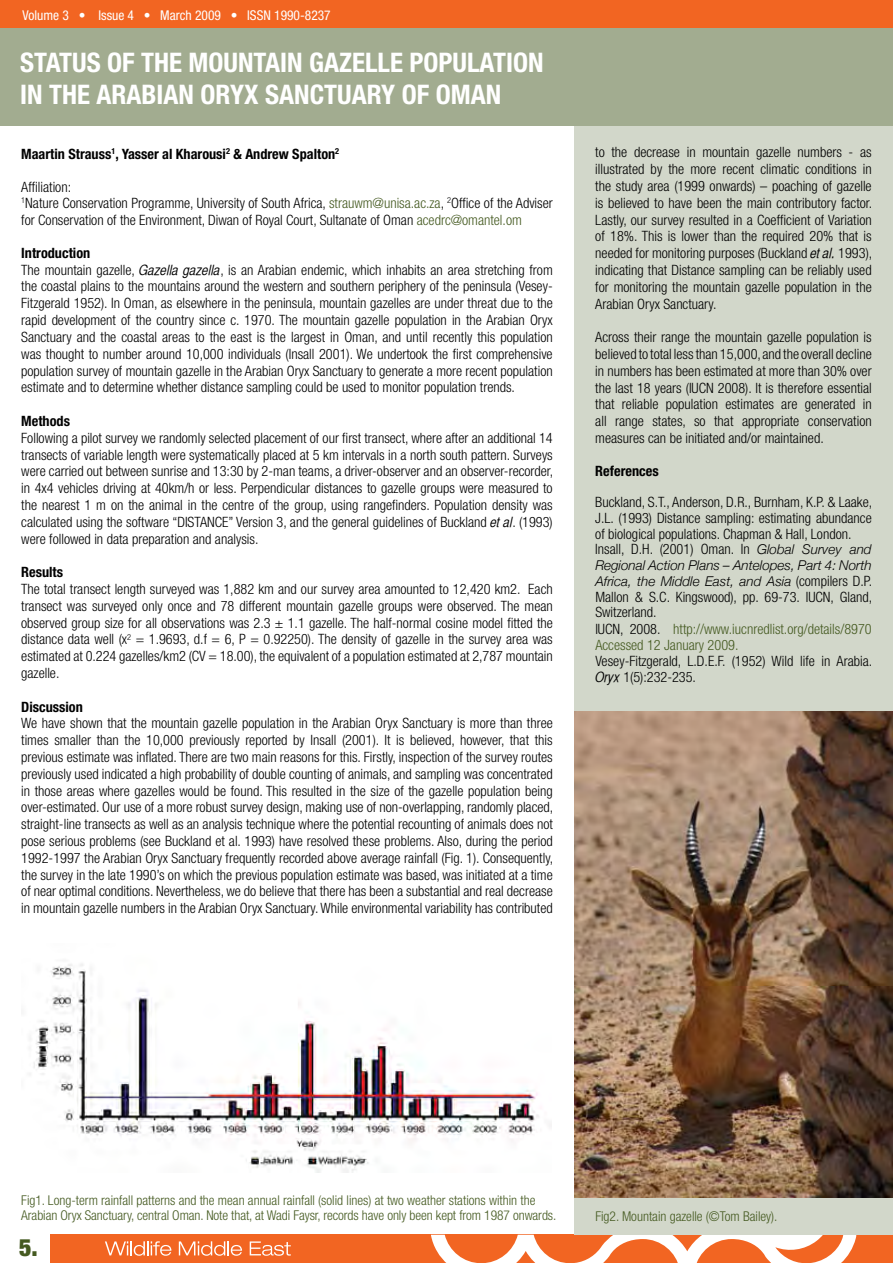
<style>
.page{position:relative;width:893px;height:1263px;background:#fff}
.page>*{position:absolute;margin:0;border:0;box-sizing:border-box;transform-origin:0 0}
.t1{font:700 condensed 27px/32.4px "Helvetica Neue";color:#fff}
.t2{font:900 condensed 24px "Helvetica Neue";color:#455a21}
.t3{font:300 condensed 14.25px/16.8px "Helvetica Neue";color:#000;text-align:justify}
.t4{font:700 condensed 14.25px "Helvetica Neue";color:#000}
.t5{font:300 condensed 13.5px/15.8px "Helvetica Neue";color:#455a21}
.t6{font:italic 300 13.5px/15.8px "Helvetica Neue";color:#000}
.t7{font:condensed 13.5px "Helvetica Neue";color:#fff}
.s1{color:#455a21}
.s2{font-weight:700}
.s3{font-family:"Helvetica CY Oblique";font-weight:400;font-stretch:normal}
.s4{font-style:italic;font-stretch:normal;font-size:13.5px}
.s5{font-style:normal;font-stretch:condensed;font-size:14.25px}
</style>
<div class="page">
<div style="left:51px;top:1235px;width:842px;height:28px;background:#f26522"></div>
<svg style="left:105px;top:1241px;width:66px;height:15px"></svg>
<svg style="left:179px;top:1241px;width:63px;height:15px"></svg>
<svg style="left:250px;top:1241px;width:41px;height:15px"></svg>
<svg style="left:431px;top:1235px;width:425px;height:28px"></svg>
<div style="left:0;top:20px;width:893px;height:106px;background:#a2ac90"></div>
<div style="left:0;top:0;width:893px;height:28px;background:#f26522"></div>
<div style="left:574px;top:126px;width:319px;height:1108px;background:#d2d7ca"></div>
<img style="left:574px;top:711px;width:319px;height:487px">
<img style="left:30px;top:964px;width:521px;height:208px">
<p class="t7" style="left:23px;top:7px;width:310px">Volume 3 • Issue 4 • March 2009 • ISSN 1990-8237</p>
<h1 class="t1" style="left:20px;top:46px;width:525px">STATUS OF THE MOUNTAIN GAZELLE POPULATION<br>IN THE ARABIAN ORYX SANCTUARY OF OMAN</h1>
<p class="t4" style="left:21px;top:145px;width:320px">Maartin Strauss<sup>1</sup>, Yasser al Kharousi<sup>2</sup> &amp; Andrew Spalton<sup>2</sup></p>
<p class="t3" style="left:21px;top:178px;width:533px;text-align:left">Affiliation:<br><sup>1</sup>Nature Conservation Programme, University of South Africa, <span class="s1">strauwm@unisa.ac.za</span>, <sup>2</sup>Office of the Adviser for Conservation of the Environment, Diwan of Royal Court, Sultanate of Oman <span class="s1">acedrc@omantel.om</span></p>
<p class="t3" style="left:21px;top:244px;width:533px;text-align:left"><span class="s2">Introduction<br></span>The mountain gazelle, <span class="s3">Gazella gazella</span>, is an Arabian endemic, which inhabits an area stretching from the coastal plains to the mountains around the western and southern periphery of the peninsula (Vesey-Fitzgerald 1952). In Oman, as elsewhere in the peninsula, mountain gazelles are under threat due to the rapid development of the country since c. 1970. The mountain gazelle population in the Arabian Oryx Sanctuary and the coastal areas to the east is the largest in Oman, and until recently this population was thought to number around 10,000 individuals (Insall 2001). We undertook the first comprehensive population survey of mountain gazelle in the Arabian Oryx Sanctuary to generate a more recent population estimate and to determine whether distance sampling could be used to monitor population trends.</p>
<p class="t4" style="left:21px;top:412px;width:50px">Methods</p>
<p class="t3" style="left:21px;top:429px;width:534px">Following a pilot survey we randomly selected placement of our first transect, where after an additional 14 transects of variable length were systematically placed at 5 km intervals in a north south pattern. Surveys were carried out between sunrise and 13:30 by 2-man teams, a driver-observer and an observer-recorder, in 4x4 vehicles driving at 40km/h or less. Perpendicular distances to gazelle groups were measured to the nearest 1 m on the animal in the centre of the group, using rangefinders. Population density was calculated using the software “DISTANCE” Version 3, and the general guidelines of Buckland <span class="s3">et al</span>. (1993) were followed in data preparation and analysis.</p>
<p class="t4" style="left:21px;top:563px;width:43px">Results</p>
<p class="t3" style="left:21px;top:580px;width:533px">The total transect length surveyed was 1,882 km and our survey area amounted to 12,420 km2. Each transect was surveyed only once and 78 different mountain gazelle groups were observed. The mean observed group size for all observations was 2.3 ± 1.1 gazelle. The half-normal cosine model fitted the distance data well (x<sup>2</sup> = 1.9693, d.f = 6, P = 0.92250). The density of gazelle in the survey area was estimated at 0.224 gazelles/km2 (CV = 18.00), the equivalent of a population estimated at 2,787 mountain gazelle.</p>
<p class="t4" style="left:21px;top:698px;width:63px">Discussion</p>
<p class="t3" style="left:21px;top:715px;width:534px">We have shown that the mountain gazelle population in the Arabian Oryx Sanctuary is more than three times smaller than the 10,000 previously reported by Insall (2001). It is believed, however, that this previous estimate was inflated. There are two main reasons for this. Firstly, inspection of the survey routes previously used indicated a high probability of double counting of animals, and sampling was concentrated in those areas where gazelles would be found. This resulted in the size of the gazelle population being over-estimated. Our use of a more robust survey design, making use of non-overlapping, randomly placed, straight-line transects as well as an analysis technique where the potential recounting of animals does not pose serious problems (see Buckland et al. 1993) have resolved these problems. Also, during the period 1992-1997 the Arabian Oryx Sanctuary frequently recorded above average rainfall (Fig. 1). Consequently, the survey in the late 1990’s on which the previous population estimate was based, was initiated at a time of near optimal conditions. Nevertheless, we do believe that there has been a substantial and real decrease in mountain gazelle numbers in the Arabian Oryx Sanctuary. While environmental variability has contributed</p>
<p class="t3" style="left:595px;top:144px;width:278px">to the decrease in mountain gazelle numbers - as illustrated by the more recent climatic conditions in the study area (1999 onwards) – poaching of gazelle is believed to have been the main contributory factor.<br>Lastly, our survey resulted in a Coefficient of Variation of 18%. This is lower than the required 20% that is needed for monitoring purposes (Buckland <span class="s3">et al.</span> 1993), indicating that Distance sampling can be reliably used for monitoring the mountain gazelle population in the Arabian Oryx Sanctuary.</p>
<p class="t3" style="left:595px;top:329px;width:278px">Across their range the mountain gazelle population is believed to total less than 15,000, and the overall decline in numbers has been estimated at more than 30% over the last 18 years (IUCN 2008). It is therefore essential that reliable population estimates are generated in all range states, so that appropriate conservation measures can be initiated and/or maintained.</p>
<p class="t4" style="left:595px;top:462px;width:65px">References</p>
<p class="t3" style="left:595px;top:494px;width:278px;line-height:15.8px;text-align:left">Buckland, S.T., Anderson, D.R., Burnham, K.P. &amp; Laake, J.L. (1993) Distance sampling: estimating abundance of biological populations. Chapman &amp; Hall, London.<br>Insall, D.H. (2001) Oman. In <span class="s4">Global Survey and</span></p>
<p class="t6" style="left:595px;top:557px;width:278px">Regional Action Plans – Antelopes, Part 4: North<br>Africa, the Middle East, and Asia <span class="s5">(compilers D.P.</span></p>
<p class="t3" style="left:595px;top:588px;width:278px;line-height:16.2px;text-align:left">Mallon &amp; S.C. Kingswood), pp. 69-73. IUCN, Gland, Switzerland.<br>IUCN, 2008. <span class="s1">http://www.iucnredlist.org/details/8970<br>Accessed 12 January 2009.</span></p>
<p class="t3" style="left:595px;top:653px;width:278px;line-height:15.8px">Vesey-Fitzgerald, L.D.E.F. (1952) Wild life in Arabia.<br><span class="s3">Oryx</span> 1(5):232-235.</p>
<p class="t5" style="left:21px;top:1192px;width:537px">Fig1. Long-term rainfall patterns and the mean annual rainfall (solid lines) at two weather stations within the<br>Arabian Oryx Sanctuary, central Oman. Note that, at Wadi Faysr, records have only been kept from 1987 onwards.</p>
<h2 class="t2" style="left:19px;top:1233px;width:20px">5.</h2>
<p class="t5" style="left:595px;top:1208px;width:184px">Fig2. Mountain gazelle (©Tom Bailey).</p>
</div>
